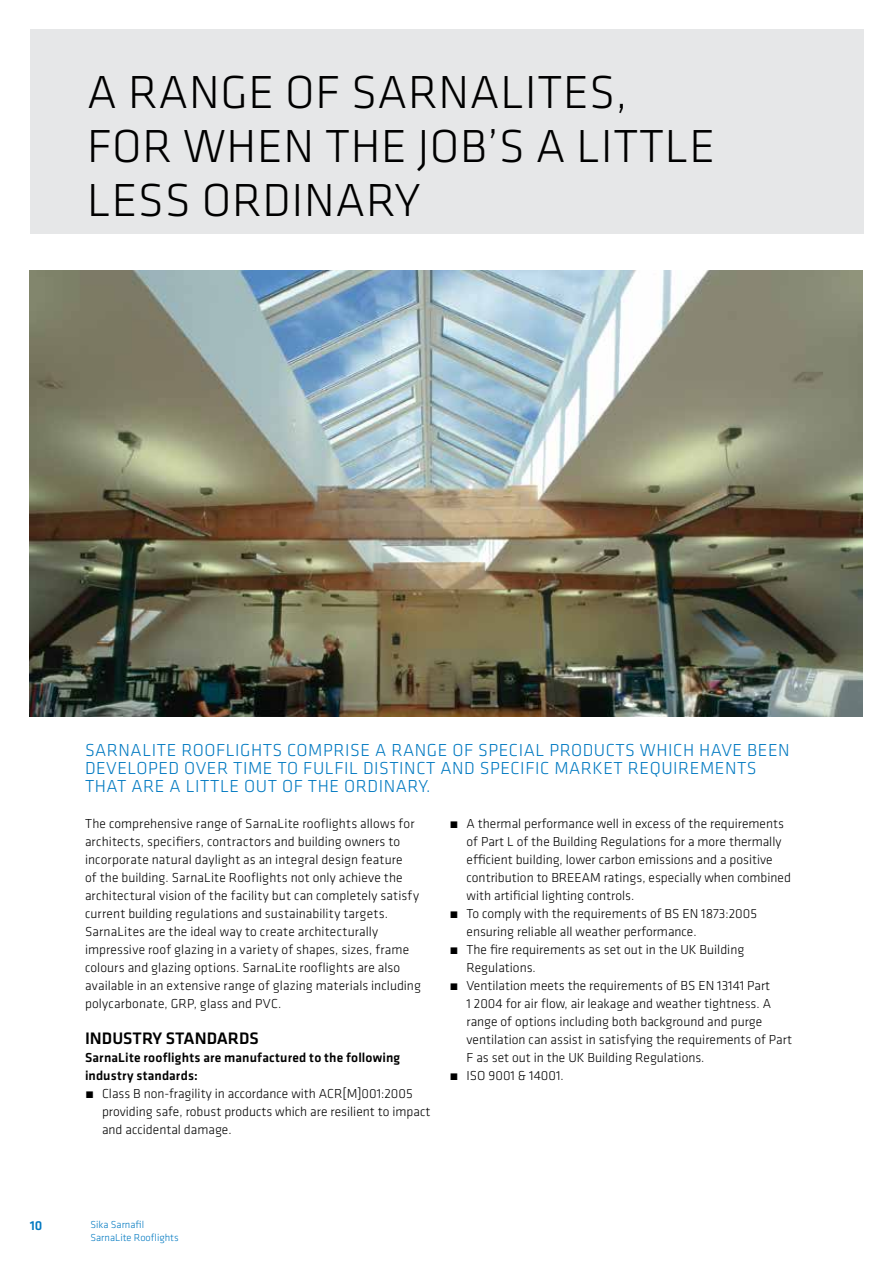
<style>
.page{position:relative;width:893px;height:1263px;background:#fff}
.page>*{position:absolute;margin:0;border:0;box-sizing:border-box;transform-origin:0 0}
.t1{font:300 48px/54px "Klavika";letter-spacing:.015em;color:#000}
.t2{font:300 18px/18px "Klavika";letter-spacing:.03em;color:#0079c1}
.t3{font:500 17.25px "Klavika";color:#000}
.t4{font:300 13.5px/18px "Klavika";color:#000}
.t5{font:500 13.5px/18px "Klavika";letter-spacing:.015em;color:#000}
.t6{font:500 13.5px "Klavika";color:#0079c1}
.t7{font:300 10.5px/12.6px "Klavika";color:#0079c1}
</style>
<div class="page">
<div style="left:30px;top:30px;width:833px;height:204px;background:#e6e7e8"></div>
<img style="left:30px;top:270px;width:833px;height:447px">
<h1 class="t1" style="left:87px;top:65px;width:629px">A RANGE OF SARNALITES,<br>FOR WHEN THE JOB’S A LITTLE<br>LESS ORDINARY</h1>
<h2 class="t2" style="left:85px;top:740px;width:706px">SARNALITE ROOFLIGHTS COMPRISE A RANGE OF SPECIAL PRODUCTS WHICH HAVE BEEN<br>DEVELOPED OVER TIME TO FULFIL DISTINCT AND SPECIFIC MARKET REQUIREMENTS<br>THAT ARE A LITTLE OUT OF THE ORDINARY.</h2>
<p class="t4" style="left:85px;top:814px;width:337px">The comprehensive range of SarnaLite rooflights allows for architects, specifiers, contractors and building owners to incorporate natural daylight as an integral design feature<br>of the building. SarnaLite Rooflights not only achieve the architectural vision of the facility but can completely satisfy current building regulations and sustainability targets.<br>SarnaLites are the ideal way to create architecturally impressive roof glazing in a variety of shapes, sizes, frame colours and glazing options. SarnaLite rooflights are also available in an extensive range of glazing materials including polycarbonate, GRP, glass and PVC.</p>
<p class="t3" style="left:85px;top:1027px;width:175px">INDUSTRY STANDARDS</p>
<p class="t5" style="left:85px;top:1048px;width:317px">SarnaLite rooflights are manufactured to the following industry standards:</p>
<p class="t4" style="left:102px;top:1084px;width:330px;text-indent:-17px">́ Class B non-fragility in accordance with ACR[M]001:2005 providing safe, robust products which are resilient to impact and accidental damage.</p>
<p class="t4" style="left:449px;top:814px;width:336px">́ A thermal performance well in excess of the requirements</p>
<p class="t4" style="left:467px;top:832px;width:316px">of Part L of the Building Regulations for a more thermally</p>
<p class="t4" style="left:467px;top:850px;width:308px">efficient building, lower carbon emissions and a positive</p>
<p class="t4" style="left:467px;top:868px;width:326px">contribution to BREEAM ratings, especially when combined</p>
<p class="t4" style="left:467px;top:886px;width:169px">with artificial lighting controls.</p>
<p class="t4" style="left:449px;top:904px;width:309px">́ To comply with the requirements of BS EN 1873:2005</p>
<p class="t4" style="left:467px;top:922px;width:232px">ensuring reliable all weather performance.</p>
<p class="t4" style="left:449px;top:940px;width:296px">́ The fire requirements as set out in the UK Building</p>
<p class="t4" style="left:467px;top:958px;width:71px">Regulations.</p>
<p class="t4" style="left:449px;top:976px;width:322px">́ Ventilation meets the requirements of BS EN 13141 Part</p>
<p class="t4" style="left:467px;top:994px;width:306px">1 2004 for air flow, air leakage and weather tightness. A</p>
<p class="t4" style="left:467px;top:1012px;width:297px">range of options including both background and purge</p>
<p class="t4" style="left:467px;top:1030px;width:327px">ventilation can assist in satisfying the requirements of Part</p>
<p class="t4" style="left:467px;top:1048px;width:240px">F as set out in the UK Building Regulations.</p>
<p class="t4" style="left:449px;top:1066px;width:116px">́ ISO 9001 &amp; 14001.</p>
<p class="t6" style="left:30px;top:1217px;width:14px">10</p>
<p class="t7" style="left:91px;top:1218px;width:90px">Sika Sarnafil<br>SarnaLite Rooflights</p>
</div>
